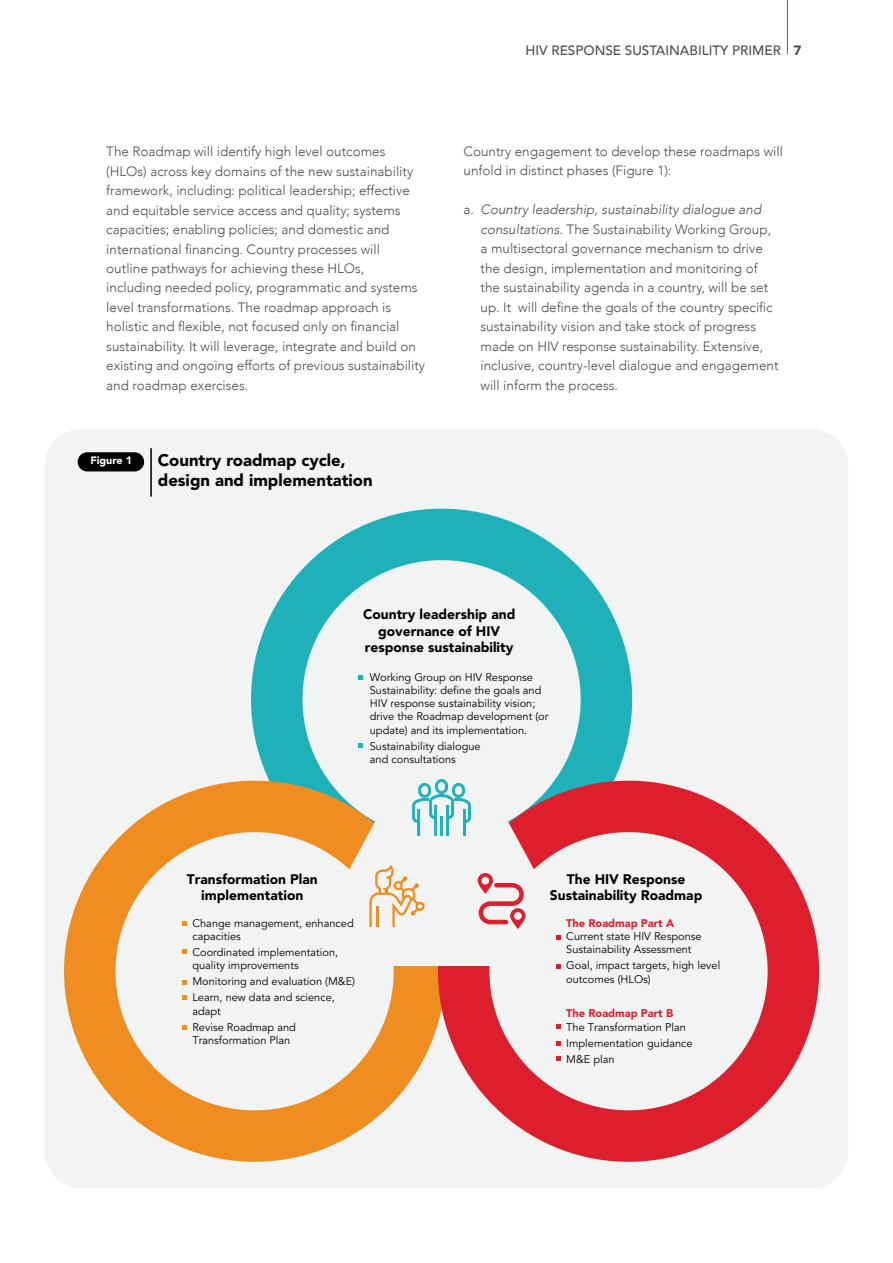
<style>
.page{position:relative;width:893px;height:1263px;background:#fff}
.page>*{position:absolute;margin:0;border:0;box-sizing:border-box;transform-origin:0 0}
.t1{font:900 16.65px/20.1px "Avenir";color:#000}
.t2{font:900 13.8px/16.5px "Avenir";color:#010101;text-align:center}
.t3{font:300 13.5px/19.5px "Avenir";color:#4d4d4f}
.t4{font:500 13.5px "Avenir";color:#4d4d4f}
.t5{font:10.95px/13.2px "Avenir";color:#000}
.t6{font:900 10.95px "Avenir";color:#dd1f2d}
.t7{font:900 10.65px "Avenir";color:#fff}
.s1{font-weight:900}
.s2{font-style:italic}
</style>
<div class="page">
<hr style="left:787px;top:0;width:1px;height:54px;background:#e31e38">
<div style="left:45px;top:429px;width:803px;height:759px;background:#f2f3f3;border-radius:37px"></div>
<div style="left:78px;top:452px;width:66px;height:19px;background:#000;border-radius:10px"></div>
<hr style="left:150px;top:449px;width:2px;height:47px;background:#000">
<div style="left:251px;top:509px;width:381px;height:381px;border:51px solid #1fb1ba;border-radius:50%"></div>
<div style="left:64px;top:781px;width:381px;height:381px;border:51px solid #f08d21;border-radius:50%"></div>
<div style="left:438px;top:781px;width:381px;height:381px;border:51px solid #dd1f2d;border-radius:50%"></div>
<svg style="left:297px;top:699px;width:289px;height:267px"></svg>
<hr style="left:463px;top:809px;width:3px;height:27px;background:#1fb1ba">
<div style="left:417px;top:809px;width:3px;height:27px;background:#1fb1ba;border:1px solid #1fb1ba"></div>
<svg style="left:412px;top:779px;width:59px;height:44px"></svg>
<hr style="left:446px;top:805px;width:3px;height:31px;background:#1fb1ba">
<div style="left:434px;top:805px;width:3px;height:31px;background:#1fb1ba;border:1px solid #1fb1ba"></div>
<hr style="left:440px;top:816px;width:3px;height:20px;background:#1fb1ba">
<svg style="left:476px;top:873px;width:50px;height:56px"></svg>
<svg style="left:369px;top:865px;width:56px;height:62px"></svg>
<svg style="left:358px;top:675px;width:5px;height:5px"></svg>
<svg style="left:358px;top:743px;width:5px;height:5px"></svg>
<svg style="left:183px;top:921px;width:4px;height:5px"></svg>
<svg style="left:183px;top:950px;width:4px;height:4px"></svg>
<svg style="left:183px;top:980px;width:4px;height:4px"></svg>
<svg style="left:183px;top:995px;width:4px;height:4px"></svg>
<svg style="left:183px;top:1025px;width:4px;height:5px"></svg>
<svg style="left:556px;top:935px;width:5px;height:4px"></svg>
<svg style="left:556px;top:964px;width:5px;height:4px"></svg>
<svg style="left:556px;top:1024px;width:5px;height:5px"></svg>
<svg style="left:556px;top:1041px;width:5px;height:4px"></svg>
<svg style="left:556px;top:1056px;width:5px;height:5px"></svg>
<p class="t4" style="left:525px;top:38px;width:278px">HIV RESPONSE SUSTAINABILITY PRIMER <span class="s1">7</span></p>
<p class="t3" style="left:106px;top:142px;width:320px">The Roadmap will identify high level outcomes (HLOs) across key domains of the new sustainability framework, including: political leadership; effective and equitable service access and quality; systems capacities; enabling policies; and domestic and international financing. Country processes will<br>outline pathways for achieving these HLOs,<br>including needed policy, programmatic and systems level transformations. The roadmap approach is holistic and flexible, not focused only on financial sustainability. It will leverage, integrate and build on existing and ongoing efforts of previous sustainability and roadmap exercises.</p>
<p class="t3" style="left:463px;top:142px;width:321px">Country engagement to develop these roadmaps will unfold in distinct phases (Figure 1):</p>
<p class="t3" style="left:480px;top:200px;width:300px;text-indent:-17px">a. <span class="s2">Country leadership, sustainability dialogue and consultations.</span> The Sustainability Working Group, a multisectoral governance mechanism to drive the design, implementation and monitoring of the sustainability agenda in a country, will be set up. It will define the goals of the country specific sustainability vision and take stock of progress made on HIV response sustainability. Extensive, inclusive, country-level dialogue and engagement will inform the process.</p>
<p class="t7" style="left:90px;top:452px;width:43px">Figure 1</p>
<p class="t1" style="left:158px;top:449px;width:216px">Country roadmap cycle, design and implementation</p>
<p class="t2" style="left:363px;top:605px;width:154px">Country leadership and governance of HIV response sustainability</p>
<p class="t5" style="left:370px;top:670px;width:180px">Working Group on HIV Response Sustainability: define the goals and HIV response sustainability vision; drive the Roadmap development (or update) and its implementation.</p>
<p class="t5" style="left:370px;top:739px;width:112px">Sustainability dialogue and consultations</p>
<p class="t2" style="left:187px;top:870px;width:132px">Transformation Plan implementation</p>
<p class="t5" style="left:192px;top:917px;width:163px">Change management, enhanced capacities</p>
<p class="t5" style="left:192px;top:946px;width:147px">Coordinated implementation, quality improvements</p>
<p class="t5" style="left:192px;top:974px;width:164px;line-height:16px">Monitoring and evaluation (M&amp;E)<br>Learn, new data and science,</p>
<p class="t5" style="left:192px;top:1003px;width:105px;line-height:16px">adapt<br>Revise Roadmap and</p>
<p class="t5" style="left:192px;top:1034px;width:99px">Transformation Plan</p>
<p class="t2" style="left:550px;top:870px;width:154px">The HIV Response<br>Sustainability Roadmap</p>
<p class="t6" style="left:566px;top:914px;width:109px">The Roadmap Part A</p>
<p class="t5" style="left:566px;top:930px;width:137px">Current state HIV Response<br>Sustainability Assessment</p>
<p class="t5" style="left:566px;top:959px;width:156px">Goal, impact targets, high level outcomes (HLOs)</p>
<p class="t6" style="left:566px;top:1004px;width:108px">The Roadmap Part B</p>
<p class="t5" style="left:566px;top:1019px;width:128px;line-height:16px">The Transformation Plan<br>Implementation guidance<br>M&amp;E plan</p>
</div>
